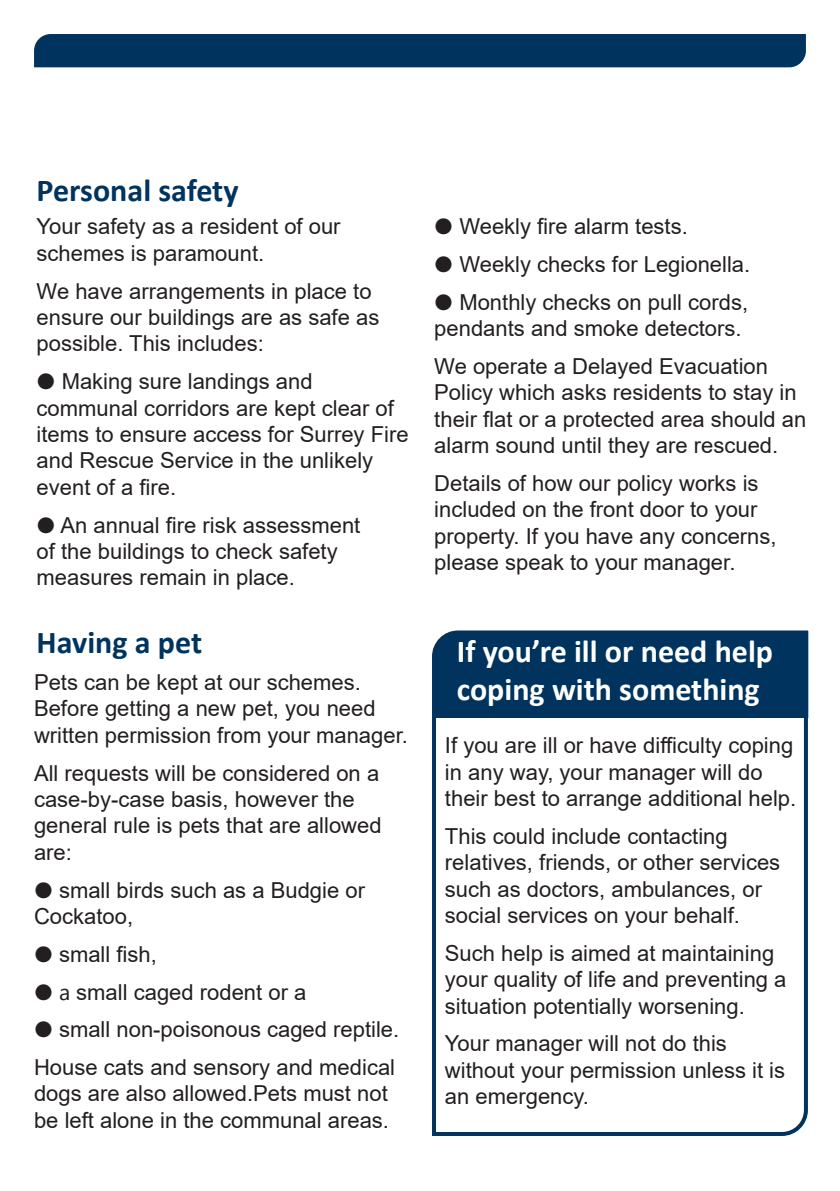
<style>
.page{position:relative;width:840px;height:1191px;background:#fff}
.page>*{position:absolute;margin:0;border:0;box-sizing:border-box;transform-origin:0 0}
.Headline{font:700 32px/38.4px "Calibri";color:#fff}
.Headline-2{font:700 32px "Calibri";color:#00345e}
.Body_Text{font:22px/26.4px "Arial";color:#231f20}
</style>
<div class="page">
<svg style="left:432px;top:630px;width:377px;height:506px"></svg>
<div style="left:34px;top:34px;width:771px;height:33px;background:#00345e"></div>
<div style="left:433px;top:631px;width:374px;height:87px;background:#00345e"></div>
<p class="Headline-2" style="left:37px;top:167px;width:203px">Personal safety</p>
<p class="Body_Text" style="left:37px;top:213px;width:305px">Your safety as a resident of our schemes is paramount.</p>
<p class="Body_Text" style="left:37px;top:277px;width:344px">We have arrangements in place to ensure our buildings are as safe as possible. This includes:</p>
<p class="Body_Text" style="left:37px;top:368px;width:373px">● Making sure landings and communal corridors are kept clear of items to ensure access for Surrey Fire and Rescue Service in the unlikely event of a fire.</p>
<p class="Body_Text" style="left:37px;top:511px;width:325px">● An annual fire risk assessment of the buildings to check safety measures remain in place.</p>
<p class="Headline-2" style="left:37px;top:620px;width:167px">Having a pet</p>
<p class="Body_Text" style="left:34px;top:669px;width:375px">Pets can be kept at our schemes.<br>Before getting a new pet, you need written permission from your manager.</p>
<p class="Body_Text" style="left:34px;top:759px;width:349px">All requests will be considered on a case-by-case basis, however the general rule is pets that are allowed are:</p>
<p class="Body_Text" style="left:34px;top:876px;width:332px">● small birds such as a Budgie or<br>Cockatoo,</p>
<p class="Body_Text" style="left:34px;top:940px;width:124px">● small fish,</p>
<p class="Body_Text" style="left:34px;top:978px;width:274px">● small caged rodent or a</p>
<p class="Body_Text" style="left:34px;top:1016px;width:366px">● small non-poisonous caged reptile.</p>
<p class="Body_Text" style="left:34px;top:1054px;width:362px">House cats and sensory and medical dogs are also allowed.Pets must not be left alone in the communal areas.</p>
<p class="Body_Text" style="left:434px;top:213px;width:255px">● Weekly fire alarm tests.</p>
<p class="Body_Text" style="left:434px;top:251px;width:317px">● Weekly checks for Legionella.</p>
<p class="Body_Text" style="left:434px;top:289px;width:315px">● Monthly checks on pull cords, pendants and smoke detectors.</p>
<p class="Body_Text" style="left:434px;top:353px;width:373px">We operate a Delayed Evacuation Policy which asks residents to stay in their flat or a protected area should an alarm sound until they are rescued.</p>
<p class="Body_Text" style="left:434px;top:470px;width:343px">Details of how our policy works is included on the front door to your property. If you have any concerns, please speak to your manager.</p>
<p class="Headline" style="left:456px;top:631px;width:317px">If you’re ill or need help coping with something</p>
<p class="Body_Text" style="left:444px;top:732px;width:352px">If you are ill or have difficulty coping in any way, your manager will do their best to arrange additional help.</p>
<p class="Body_Text" style="left:444px;top:822px;width:336px">This could include contacting relatives, friends, or other services such as doctors, ambulances, or social services on your behalf.</p>
<p class="Body_Text" style="left:444px;top:939px;width:343px">Such help is aimed at maintaining your quality of life and preventing a situation potentially worsening.</p>
<p class="Body_Text" style="left:444px;top:1030px;width:341px">Your manager will not do this without your permission unless it is an emergency.</p>
</div>
